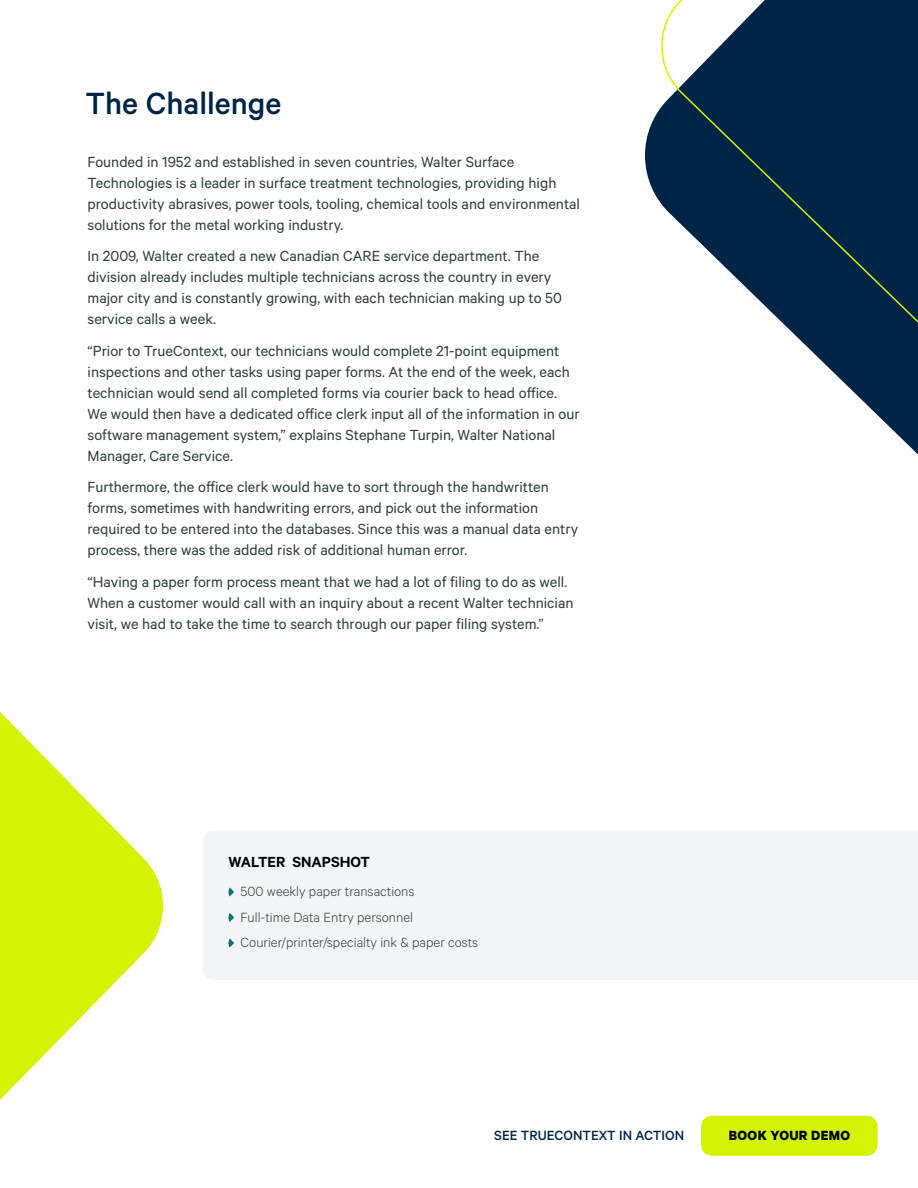
<style>
.page{position:relative;width:918px;height:1188px;background:#fff}
.page>*{position:absolute;margin:0;border:0;box-sizing:border-box;transform-origin:0 0}
.t1{font:500 34.5px "Calibre";color:#002446}
.t2{font:16.5px/21px "Calibre";color:#2f3c3b}
.t3{font:600 16.5px "Calibre";color:#000}
.t4{font:300 15px/25.5px "Calibre";color:#2f3c3b}
.t5{font:500 15px "Calibre";color:#002446}
.t6{font:700 15px "Calibre";letter-spacing:.025em;color:#000}
</style>
<div class="page">
<svg style="left:645px;top:109px;width:273px;height:346px"></svg>
<svg style="left:660px;top:0;width:258px;height:344px"></svg>
<div style="left:701px;top:1116px;width:176px;height:40px;background:#d4f203;border-radius:11px"></div>
<svg style="left:0;top:712px;width:163px;height:388px;fill:#d4f203"></svg>
<div style="left:203px;top:831px;width:715px;height:149px;background:#f2f4f6"></div>
<svg style="left:228px;top:887px;width:6px;height:9px"></svg>
<svg style="left:228px;top:913px;width:6px;height:9px"></svg>
<svg style="left:228px;top:938px;width:6px;height:9px"></svg>
<h1 class="t1" style="left:86px;top:83px;width:197px">The Challenge</h1>
<p class="t2" style="left:88px;top:150px;width:494px">Founded in 1952 and established in seven countries, Walter Surface Technologies is a leader in surface treatment technologies, providing high productivity abrasives, power tools, tooling, chemical tools and environmental solutions for the metal working industry.</p>
<p class="t2" style="left:88px;top:245px;width:476px">In 2009, Walter created a new Canadian CARE service department. The division already includes multiple technicians across the country in every major city and is constantly growing, with each technician making up to 50 service calls a week.</p>
<p class="t2" style="left:88px;top:339px;width:494px">“Prior to TrueContext, our technicians would complete 21-point equipment inspections and other tasks using paper forms. At the end of the week, each technician would send all completed forms via courier back to head office.<br>We would then have a dedicated office clerk input all of the information in our software management system,” explains Stephane Turpin, Walter National Manager, Care Service.</p>
<p class="t2" style="left:88px;top:476px;width:492px">Furthermore, the office clerk would have to sort through the handwritten forms, sometimes with handwriting errors, and pick out the information required to be entered into the databases. Since this was a manual data entry process, there was the added risk of additional human error.</p>
<p class="t2" style="left:88px;top:570px;width:487px">“Having a paper form process meant that we had a lot of filing to do as well.<br>When a customer would call with an inquiry about a recent Walter technician visit, we had to take the time to search through our paper filing system.”</p>
<p class="t3" style="left:228px;top:852px;width:143px">WALTER SNAPSHOT</p>
<p class="t4" style="left:241px;top:878px;width:239px">500 weekly paper transactions<br>Full-time Data Entry personnel<br>Courier/printer/specialty ink &amp; paper costs</p>
<p class="t5" style="left:494px;top:1126px;width:191px">SEE TRUECONTEXT IN ACTION</p>
<p class="t6" style="left:729px;top:1126px;width:123px">BOOK YOUR DEMO</p>
</div>
